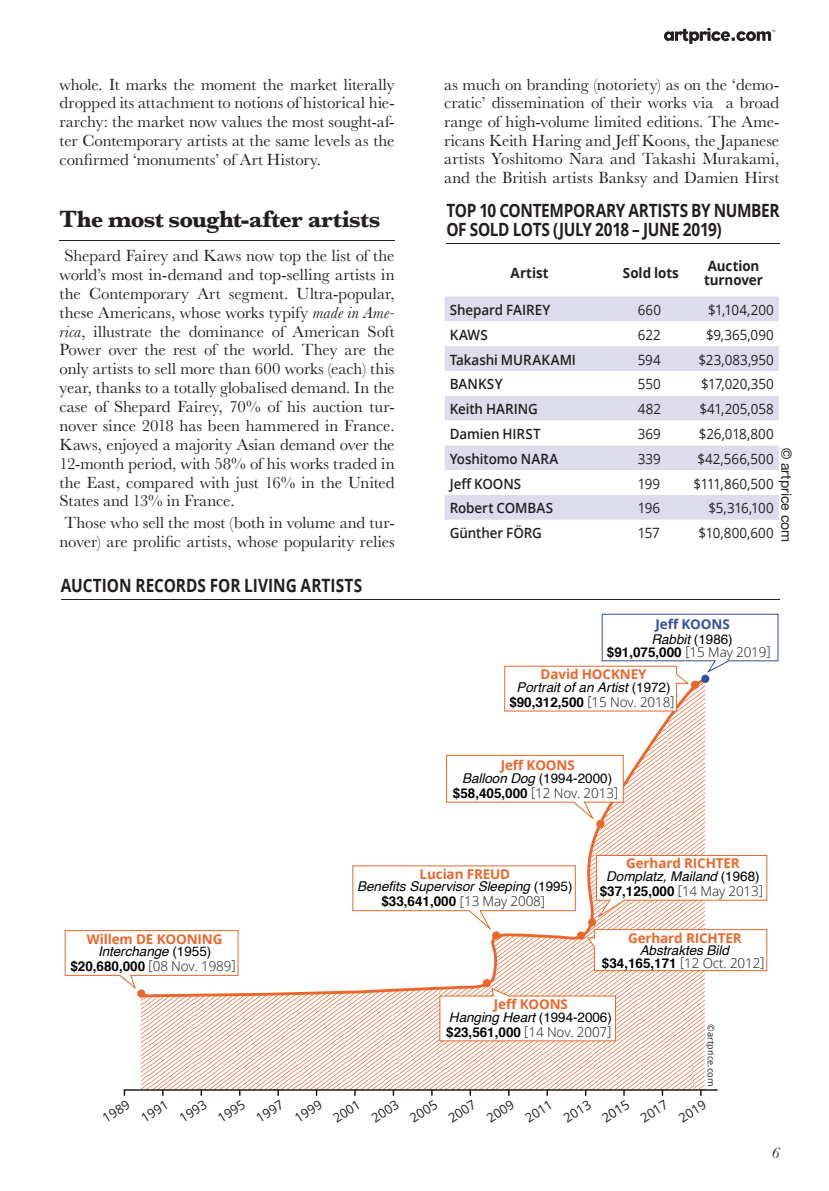
<style>
.page{position:relative;width:829px;height:1191px;background:#fff}
.page>*{position:absolute;margin:0;border:0;box-sizing:border-box;transform-origin:0 0}
.t1{font:700 24.5px "Baskerville";letter-spacing:-.025em;color:#231f20}
.t2{font:700 18.2px/19.2px "Open Sans";letter-spacing:-.02em;color:#231f20;scale:.84 1}
.t3{font:16.8px/18.9px "Baskerville";color:#231f20;text-align:justify}
.t4{font:italic 15.75px "Baskerville";color:#231f20}
.t5{font:14.17px "Open Sans";color:#231f20;scale:.94 1}
.t6{font:600 14.17px "Open Sans";letter-spacing:-.005em;color:#231f20;scale:.94 1}
.t7{font:700 14.17px/14px "Open Sans";letter-spacing:-.005em;color:#231f20;scale:.94 1}
.t8{font:14px "Helvetica Neue";color:#231f20}
.t9{font:italic 13.47px/15.6px "Helvetica";letter-spacing:-.005em;color:#000001;text-align:center}
.t10{font:300 13.47px "Open Sans";letter-spacing:-.01em;color:#101315}
.t11{font:700 13.47px "Open Sans";letter-spacing:-.01em;color:#ec662b}
.t12{font:700 13.47px/13.1px "Helvetica";color:#000001;text-align:center}
.t13{font:13.47px "Helvetica";color:#000001}
.t14{font:700 13.47px "Open Sans";letter-spacing:-.01em;color:#324fa0}
.t15{font:12.95px "Open Sans";color:#201e1e}
.t16{font:9.28px "Open Sans";color:#201e1e}
.s1{font-style:italic}
.s2{font-weight:400;font-style:italic}
.s3{font-weight:400}
.s4{font-family:"Open Sans";font-weight:300;color:#101315}
.s5{font-style:normal}
.s6{font-family:"Helvetica";font-weight:700;color:#000001}
.s7{font-weight:700;font-style:normal}
.s8{font-family:"Open Sans";font-weight:300;font-style:normal;color:#101315}
</style>
<div class="page">
<svg style="left:664px;top:28px;width:111px;height:16px"></svg>
<hr style="left:60px;top:240px;width:334px;height:1px;background:#231f20">
<svg style="left:141px;top:998px;width:564px;height:91px"></svg>
<hr style="left:124px;top:1089px;width:593px;height:1px;background:#101315">
<svg style="left:138px;top:712px;width:570px;height:286px"></svg>
<div style="left:596px;top:819px;width:8px;height:9px;background:#ec662b;border-radius:50%"></div>
<div style="left:588px;top:918px;width:8px;height:8px;background:#ec662b;border-radius:50%"></div>
<div style="left:577px;top:931px;width:8px;height:8px;background:#ec662b;border-radius:50%"></div>
<div style="left:492px;top:931px;width:8px;height:8px;background:#ec662b;border-radius:50%"></div>
<div style="left:482px;top:979px;width:9px;height:8px;background:#ec662b;border-radius:50%"></div>
<div style="left:137px;top:989px;width:8px;height:8px;background:#ec662b;border-radius:50%"></div>
<svg style="left:445px;top:754px;width:179px;height:68px"></svg>
<svg style="left:504px;top:613px;width:274px;height:99px"></svg>
<svg style="left:352px;top:865px;width:224px;height:67px"></svg>
<svg style="left:64px;top:929px;width:175px;height:61px"></svg>
<svg style="left:595px;top:854px;width:172px;height:65px"></svg>
<svg style="left:586px;top:928px;width:181px;height:43px"></svg>
<svg style="left:439px;top:987px;width:177px;height:54px"></svg>
<hr style="left:61px;top:599px;width:718px;height:1px;background:#231f20">
<div style="left:445px;top:296px;width:333px;height:25px;background:#dcdced"></div>
<svg style="left:445px;top:346px;width:333px;height:174px;fill:#dcdced"></svg>
<hr style="left:446px;top:243px;width:333px;height:1px;background:#231f20">
<p class="t3" style="left:60px;top:75px;width:336px">whole. It marks the moment the market literally dropped its attachment to notions of historical hie&shy;rarchy: the market now values the most sought-af&shy;ter Contemporary artists at the same levels as the confirmed ‘monuments’ of Art History.</p>
<h1 class="t1" style="left:60px;top:202px;width:322px">Th e most sought-after artists</h1>
<p class="t3" style="left:60px;top:246px;width:336px">Shepard Fairey and Kaws now top the list of the world’s most in-demand and top-selling artists in the Contemporary Art segment. Ultra-popular, these Americans, whose works typify <span class="s1">made in Ame&shy;rica</span>, illustrate the dominance of American Soft Power over the rest of the world. They are the only artists to sell more than 600 works (each) this year, thanks to a totally globalised demand. In the case of Shepard Fairey, 70% of his auction tur&shy;nover since 2018 has been hammered in France.<br>Kaws, enjoyed a majority Asian demand over the 12-month period, with 58% of his works traded in the East, compared with just 16% in the United States and 13% in France.</p>
<p class="t3" style="left:60px;top:513px;width:336px">Those who sell the most (both in volume and tur&shy;nover) are prolific artists, whose popularity relies</p>
<p class="t2" style="left:61px;top:575px;width:360px">AUCTION RECORDS FOR LIVING ARTISTS</p>
<p class="t3" style="left:444px;top:75px;width:336px">as much on branding (notoriety) as on the ‘demo&shy;cratic’ dissemination of their works via a broad range of high-volume limited editions. The Ame&shy;ricans Keith Haring and Jeff Koons, the Japanese artists Yoshitomo Nara and Takashi Murakami, and the British artists Banksy and Damien Hirst</p>
<p class="t2" style="left:446px;top:200px;width:398px">TOP 10 CONTEMPORARY ARTISTS BY NUMBER<br>OF SOLD LOTS (JULY 2018 – JUNE 2019)</p>
<p class="t7" style="left:510px;top:265px;width:42px">Artist</p>
<p class="t7" style="left:623px;top:265px;width:61px">Sold lots</p>
<p class="t7" style="left:704px;top:258px;width:64px">Auction turnover</p>
<p class="t6" style="left:449px;top:300px;width:109px">Shepard FAIREY</p>
<p class="t5" style="left:637px;top:300px;width:26px">660</p>
<p class="t5" style="left:708px;top:300px;width:71px">$1,104,200</p>
<p class="t6" style="left:449px;top:325px;width:42px">KAWS</p>
<p class="t5" style="left:637px;top:325px;width:26px">622</p>
<p class="t5" style="left:706px;top:325px;width:74px">$9,365,090</p>
<p class="t6" style="left:449px;top:350px;width:136px">Takashi MURAKAMI</p>
<p class="t5" style="left:637px;top:350px;width:26px">594</p>
<p class="t5" style="left:698px;top:350px;width:82px">$23,083,950</p>
<p class="t6" style="left:449px;top:374px;width:58px">BANKSY</p>
<p class="t5" style="left:637px;top:374px;width:26px">550</p>
<p class="t5" style="left:701px;top:374px;width:79px">$17,020,350</p>
<p class="t6" style="left:449px;top:399px;width:95px">Keith HARING</p>
<p class="t5" style="left:637px;top:399px;width:26px">482</p>
<p class="t5" style="left:699px;top:399px;width:81px">$41,205,058</p>
<p class="t6" style="left:449px;top:424px;width:98px">Damien HIRST</p>
<p class="t5" style="left:637px;top:424px;width:26px">369</p>
<p class="t5" style="left:698px;top:424px;width:81px">$26,018,800</p>
<p class="t6" style="left:449px;top:449px;width:117px">Yoshitomo NARA</p>
<p class="t5" style="left:637px;top:449px;width:26px">339</p>
<p class="t5" style="left:697px;top:449px;width:83px">$42,566,500</p>
<p class="t6" style="left:449px;top:474px;width:78px">Jeff KOONS</p>
<p class="t5" style="left:637px;top:474px;width:25px">199</p>
<p class="t5" style="left:693px;top:474px;width:87px">$111,860,500</p>
<p class="t6" style="left:449px;top:498px;width:111px">Robert COMBAS</p>
<p class="t5" style="left:637px;top:498px;width:25px">196</p>
<p class="t5" style="left:708px;top:498px;width:71px">$5,316,100</p>
<p class="t6" style="left:449px;top:523px;width:100px">Günther FÖRG</p>
<p class="t5" style="left:637px;top:523px;width:25px">157</p>
<p class="t5" style="left:698px;top:523px;width:82px">$10,800,600</p>
<p class="t8" style="left:796px;top:448px;width:96px;rotate:90deg">© artprice com</p>
<p class="t14" style="left:655px;top:614px;width:76px">Jeff KOONS</p>
<p class="t12" style="left:607px;top:632px;width:165px"><span class="s2">Rabbit</span> <span class="s3">(1986)<br></span>$91,075,000 <span class="s4">[15 May 2019]</span></p>
<p class="t11" style="left:540px;top:665px;width:107px">David HOCKNEY</p>
<p class="t9" style="left:516px;top:679px;width:156px">Portrait of an Artist <span class="s5">(1972)</span></p>
<p class="t10" style="left:509px;top:692px;width:167px"><span class="s6">$90,312,500</span> [15 Nov. 2018]</p>
<p class="t11" style="left:500px;top:756px;width:76px">Jeff KOONS</p>
<p class="t13" style="left:462px;top:768px;width:151px"><span class="s1">Balloon Dog</span> (1994-2000)</p>
<p class="t10" style="left:453px;top:784px;width:167px"><span class="s6">$58,405,000</span> [12 Nov. 2013]</p>
<p class="t11" style="left:87px;top:929px;width:137px">Willem DE KOONING</p>
<p class="t9" style="left:98px;top:944px;width:115px">Interchange <span class="s5">(1955)</span></p>
<p class="t10" style="left:70px;top:957px;width:167px"><span class="s6">$20,680,000</span> [08 Nov. 1989]</p>
<p class="t11" style="left:419px;top:864px;width:92px">Lucian FREUD</p>
<p class="t9" style="left:357px;top:878px;width:217px">Benefits Supervisor Sleeping <span class="s5">(1995) </span><span class="s7">$33,641,000</span> <span class="s8">[13 May 2008]</span></p>
<p class="t11" style="left:626px;top:854px;width:115px">Gerhard RICHTER</p>
<p class="t9" style="left:599px;top:869px;width:165px;line-height:14.9px">Domplatz, Mailand <span class="s5">(1968) </span><span class="s7">$37,125,000</span> <span class="s8">[14 May 2013]</span></p>
<p class="t11" style="left:628px;top:928px;width:115px">Gerhard RICHTER</p>
<p class="t9" style="left:639px;top:943px;width:91px">Abstraktes Bild</p>
<p class="t10" style="left:602px;top:954px;width:164px"><span class="s6">$34,165,171</span> [12 Oct. 2012]</p>
<p class="t11" style="left:494px;top:994px;width:76px">Jeff KOONS</p>
<p class="t9" style="left:449px;top:1009px;width:164px">Hanging Heart <span class="s5">(1994-2006)</span></p>
<p class="t10" style="left:446px;top:1022px;width:167px"><span class="s6">$23,561,000</span> [14 Nov. 2007]</p>
<p class="t16" style="left:717px;top:1024px;width:63px;rotate:90deg">©artprice.com</p>
<p class="t15" style="left:99px;top:1111px;width:31px;rotate:-32deg">1989</p>
<p class="t15" style="left:137px;top:1111px;width:31px;rotate:-32deg">1991</p>
<p class="t15" style="left:176px;top:1111px;width:31px;rotate:-32deg">1993</p>
<p class="t15" style="left:214px;top:1111px;width:31px;rotate:-32deg">1995</p>
<p class="t15" style="left:253px;top:1111px;width:31px;rotate:-32deg">1997</p>
<p class="t15" style="left:291px;top:1111px;width:31px;rotate:-32deg">1999</p>
<p class="t15" style="left:329px;top:1111px;width:31px;rotate:-32deg">2001</p>
<p class="t15" style="left:368px;top:1111px;width:31px;rotate:-32deg">2003</p>
<p class="t15" style="left:406px;top:1111px;width:31px;rotate:-32deg">2005</p>
<p class="t15" style="left:445px;top:1111px;width:31px;rotate:-32deg">2007</p>
<p class="t15" style="left:483px;top:1111px;width:31px;rotate:-32deg">2009</p>
<p class="t15" style="left:521px;top:1111px;width:31px;rotate:-32deg">2011</p>
<p class="t15" style="left:560px;top:1111px;width:31px;rotate:-32deg">2013</p>
<p class="t15" style="left:598px;top:1111px;width:31px;rotate:-32deg">2015</p>
<p class="t15" style="left:637px;top:1111px;width:31px;rotate:-32deg">2017</p>
<p class="t15" style="left:675px;top:1111px;width:31px;rotate:-32deg">2019</p>
<p class="t4" style="left:771px;top:1142px;width:9px">6</p>
</div>
